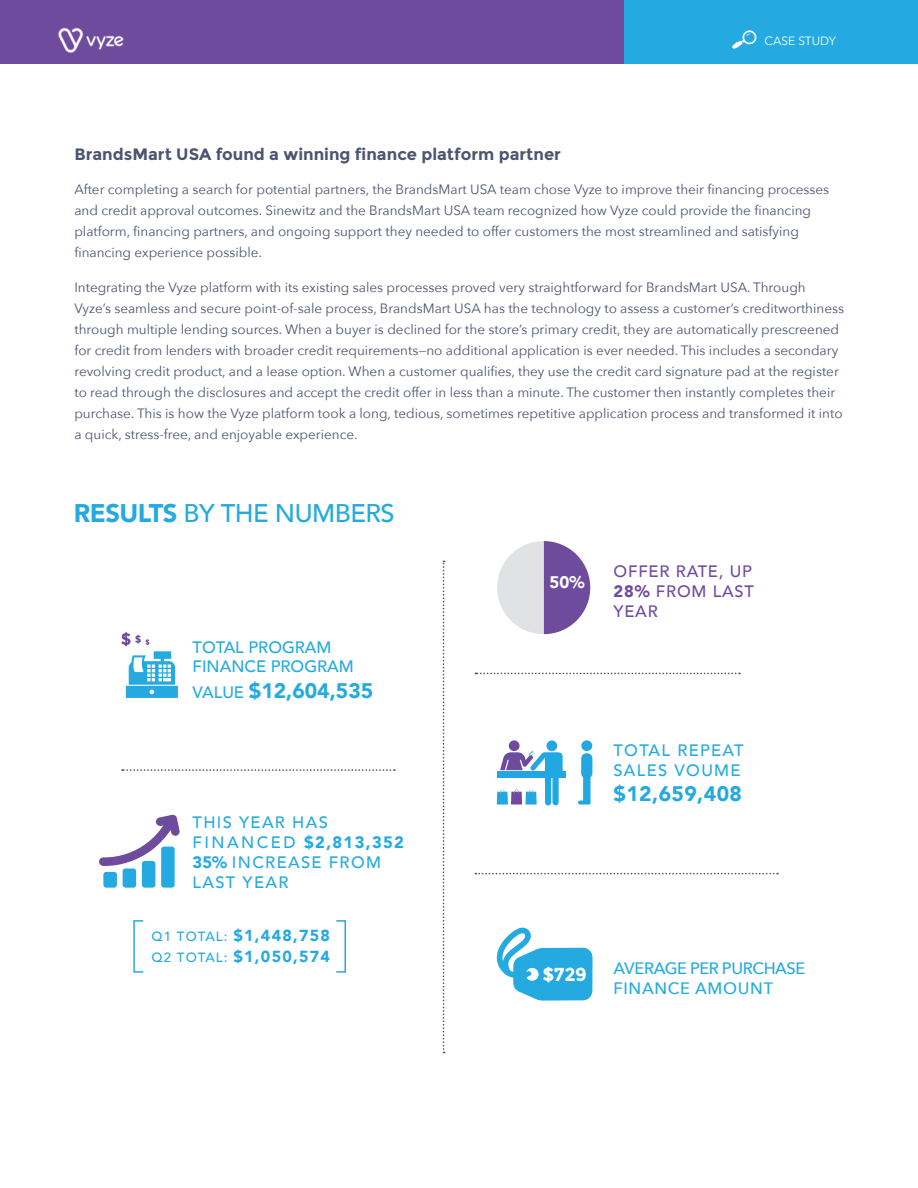
<style>
.page{position:relative;width:918px;height:1188px;background:#fff}
.page>*{position:absolute;margin:0;border:0;box-sizing:border-box;transform-origin:0 0}
.t1{font:500 25.5px "Avenir";letter-spacing:-.02em;color:#24aae1}
.t2{font:900 21px "Avenir";letter-spacing:.01em;color:#24aae1}
.t3{font:700 18.75px "Montserrat";color:#fff}
.t4{font:900 16.8px "Avenir";color:#fff}
.t5{font:500 16.5px/19.8px "Avenir";letter-spacing:.08em;color:#24aae1}
.t6{font:700 16.5px "Montserrat";color:#4c546f}
.t7{font:500 16.5px/19.8px "Avenir Next";letter-spacing:-.025em;color:#24aae1}
.t8{font:500 16.5px/19.8px "Avenir";letter-spacing:.05em;color:#6f4b9e}
.t9{font:500 16.5px "Avenir";color:#24aae1}
.t10{font:900 16.05px "Avenir";letter-spacing:.08em;color:#24aae1}
.t11{font:13.5px/21px "Avenir Next";color:#4c546f}
.t12{font:12px "Avenir Next";color:#fff}
.s1{font-weight:900}
.s2{font-weight:500;font-size:16.5px}
.s3{font-weight:500;font-size:13.35px}
</style>
<div class="page">
<div style="left:0;top:0;width:796px;height:64px;background:#6f4b9e"></div>
<div style="left:624px;top:0;width:294px;height:64px;background:#24aae1"></div>
<svg style="left:732px;top:30px;width:25px;height:19px"></svg>
<img style="left:58px;top:27px;width:66px;height:26px">
<svg style="left:122px;top:769px;width:273px;height:2px"></svg>
<svg style="left:475px;top:873px;width:303px;height:1px"></svg>
<svg style="left:475px;top:673px;width:265px;height:1px"></svg>
<svg style="left:443px;top:561px;width:2px;height:492px"></svg>
<svg style="left:121px;top:632px;width:57px;height:66px"></svg>
<svg style="left:496px;top:927px;width:97px;height:74px"></svg>
<svg style="left:99px;top:814px;width:81px;height:74px"></svg>
<div style="left:123px;top:868px;width:13px;height:20px;background:#24aae1;border-radius:3px"></div>
<div style="left:103px;top:872px;width:14px;height:16px;background:#24aae1;border-radius:3px"></div>
<div style="left:509px;top:740px;width:11px;height:11px;background:#6f4b9e;border-radius:50%"></div>
<div style="left:546px;top:740px;width:11px;height:11px;background:#22a7e0;border-radius:50%"></div>
<div style="left:497px;top:771px;width:69px;height:7px;background:#22a7e0"></div>
<svg style="left:497px;top:751px;width:66px;height:55px"></svg>
<svg style="left:578px;top:753px;width:14px;height:52px"></svg>
<div style="left:581px;top:740px;width:11px;height:11px;background:#22a7e0;border-radius:50%"></div>
<div style="left:336px;top:920px;width:10px;height:53px;border:2px solid #24aae1"></div>
<div style="left:133px;top:920px;width:11px;height:53px;border:2px solid #24aae1"></div>
<svg style="left:497px;top:541px;width:93px;height:93px"></svg>
<p class="t12" style="left:765px;top:31px;width:73px">CASE STUDY</p>
<p class="t6" style="left:74px;top:144px;width:488px">BrandsMart USA found a winning finance platform partner</p>
<p class="t11" style="left:74px;top:178px;width:756px">After completing a search for potential partners, the BrandsMart USA team chose Vyze to improve their financing processes and credit approval outcomes. Sinewitz and the BrandsMart USA team recognized how Vyze could provide the financing platform, financing partners, and ongoing support they needed to offer customers the most streamlined and satisfying financing experience possible.</p>
<p class="t11" style="left:74px;top:276px;width:771px">Integrating the Vyze platform with its existing sales processes proved very straightforward for BrandsMart USA. Through Vyze’s seamless and secure point-of-sale process, BrandsMart USA has the technology to assess a customer’s creditworthiness through multiple lending sources. When a buyer is declined for the store’s primary credit, they are automatically prescreened for credit from lenders with broader credit requirements—no additional application is ever needed. This includes a secondary revolving credit product, and a lease option. When a customer qualifies, they use the credit card signature pad at the register to read through the disclosures and accept the credit offer in less than a minute. The customer then instantly completes their purchase. This is how the Vyze platform took a long, tedious, sometimes repetitive application process and transformed it into a quick, stress-free, and enjoyable experience.</p>
<p class="t1" style="left:74px;top:491px;width:322px"><span class="s1">RESULTS</span> BY THE NUMBERS</p>
<p class="t9" style="left:193px;top:633px;width:140px">TOTAL PROGRAM</p>
<p class="t9" style="left:193px;top:652px;width:163px">FINANCE PROGRAM</p>
<p class="t2" style="left:193px;top:672px;width:182px"><span class="s2">VALUE</span> $12,604,535</p>
<p class="t5" style="left:193px;top:812px;width:213px">THIS YEAR HAS<br>FINANCED <span class="s1">$2,813,352<br>35%</span> INCREASE FROM<br>LAST YEAR</p>
<p class="t10" style="left:152px;top:921px;width:180px"><span class="s3">Q1 TOTAL:</span> $1,448,758</p>
<p class="t10" style="left:152px;top:943px;width:180px"><span class="s3">Q2 TOTAL:</span> $1,050,574</p>
<p class="t4" style="left:550px;top:568px;width:37px">50%</p>
<p class="t8" style="left:614px;top:561px;width:142px">OFFER RATE, UP<br><span class="s1">28%</span> FROM LAST<br>YEAR</p>
<p class="t5" style="left:614px;top:740px;width:132px">TOTAL REPEAT<br>SALES VOUME</p>
<p class="t2" style="left:614px;top:776px;width:130px">$12,659,408</p>
<p class="t3" style="left:543px;top:963px;width:46px">$729</p>
<p class="t7" style="left:614px;top:958px;width:194px">AVERAGE PER PURCHASE<br>FINANCE AMOUNT</p>
</div>
